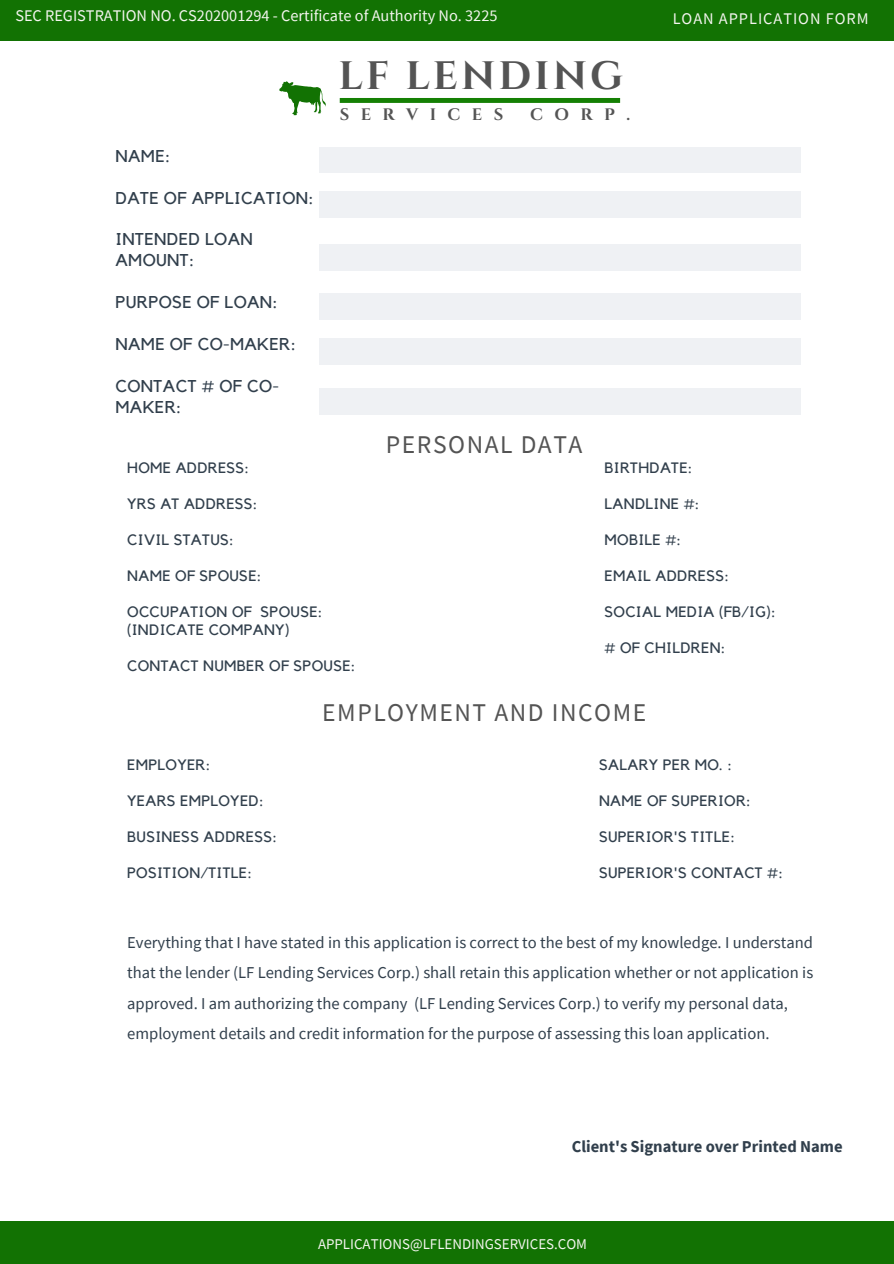
<style>
.page{position:relative;width:894px;height:1264px;background:#fff}
.page>*{position:absolute;margin:0;border:0;box-sizing:border-box;transform-origin:0 0}
.t1{font:700 39.6px "Cinzel";letter-spacing:.08em;color:#545454}
.t2{font:25.5px "Source Sans Pro";letter-spacing:.06em;color:#545454}
.t3{font:17.1px/21px "Kollektif";letter-spacing:.02em;color:#313f4c}
.t4{font:16.5px/30.5px "Source Sans Pro";color:#313f4c}
.t5{font:700 16.5px "Source Sans Pro";color:#313f4c}
.t6{font:700 16.5px "Cinzel";letter-spacing:.685em;color:#545454}
.t7{font:16.2px "Source Sans Pro";color:#f4f5ef}
.t8{font:16.2px "Source Sans Pro";letter-spacing:.06em;color:#f4f5ef}
.t9{font:15px "Kollektif";letter-spacing:.02em;color:#313f4c}
.t10{font:14.85px "Source Sans Pro";color:#f4f5ef}
</style>
<div class="page">
<div style="left:319px;top:147px;width:481px;height:26px;background:#eff1f4"></div>
<div style="left:319px;top:192px;width:481px;height:26px;background:#eff1f4"></div>
<div style="left:319px;top:244px;width:481px;height:26px;background:#eff1f4"></div>
<div style="left:319px;top:293px;width:481px;height:26px;background:#eff1f4"></div>
<div style="left:319px;top:338px;width:481px;height:26px;background:#eff1f4"></div>
<div style="left:0;top:0;width:893px;height:40px;background:#127203"></div>
<div style="left:0;top:1221px;width:893px;height:42px;background:#127203"></div>
<svg style="left:279px;top:81px;width:47px;height:34px"></svg>
<svg style="left:339px;top:98px;width:281px;height:5px"></svg>
<div style="left:319px;top:389px;width:481px;height:25px;background:#eff1f4"></div>
<p class="t7" style="left:15px;top:5px;width:483px">SEC REGISTRATION NO. CS202001294 - Certificate of Authority No. 3225</p>
<p class="t8" style="left:672px;top:8px;width:197px">LOAN APPLICATION FORM</p>
<p class="t1" style="left:338px;top:50px;width:286px">LF LENDING</p>
<p class="t3" style="left:115px;top:146px;width:56px">NAME:</p>
<p class="t3" style="left:115px;top:188px;width:200px">DATE OF APPLICATION:</p>
<p class="t3" style="left:115px;top:230px;width:139px">INTENDED LOAN</p>
<p class="t3" style="left:115px;top:251px;width:80px">AMOUNT:</p>
<p class="t3" style="left:115px;top:292px;width:164px">PURPOSE OF LOAN:</p>
<p class="t3" style="left:115px;top:334px;width:182px">NAME OF CO-MAKER:</p>
<p class="t3" style="left:115px;top:376px;width:165px">CONTACT # OF CO-<br>MAKER:</p>
<p class="t6" style="left:339px;top:104px;width:165px">SERVICES</p>
<p class="t6" style="left:530px;top:104px;width:101px">CORP.</p>
<p class="t2" style="left:386px;top:428px;width:198px">PERSONAL DATA</p>
<p class="t9" style="left:127px;top:460px;width:123px">HOME ADDRESS:</p>
<p class="t9" style="left:127px;top:496px;width:132px">YRS AT ADDRESS:</p>
<p class="t9" style="left:127px;top:532px;width:108px">CIVIL STATUS:</p>
<p class="t9" style="left:127px;top:568px;width:136px">NAME OF SPOUSE:</p>
<p class="t9" style="left:127px;top:604px;width:197px">OCCUPATION OF SPOUSE:</p>
<p class="t9" style="left:127px;top:622px;width:164px">(INDICATE COMPANY)</p>
<p class="t9" style="left:127px;top:658px;width:230px">CONTACT NUMBER OF SPOUSE:</p>
<p class="t9" style="left:604px;top:460px;width:89px">BIRTHDATE:</p>
<p class="t9" style="left:604px;top:496px;width:96px">LANDLINE #:</p>
<p class="t9" style="left:604px;top:532px;width:78px">MOBILE #:</p>
<p class="t9" style="left:604px;top:568px;width:126px">EMAIL ADDRESS:</p>
<p class="t9" style="left:604px;top:604px;width:173px">SOCIAL MEDIA (FB/IG):</p>
<p class="t9" style="left:604px;top:640px;width:122px"># OF CHILDREN:</p>
<p class="t9" style="left:127px;top:758px;width:85px">EMPLOYER:</p>
<p class="t9" style="left:127px;top:794px;width:138px">YEARS EMPLOYED:</p>
<p class="t9" style="left:127px;top:830px;width:151px">BUSINESS ADDRESS:</p>
<p class="t9" style="left:127px;top:866px;width:126px">POSITION/TITLE:</p>
<p class="t2" style="left:322px;top:695px;width:325px">EMPLOYMENT AND INCOME</p>
<p class="t9" style="left:599px;top:758px;width:134px">SALARY PER MO. :</p>
<p class="t9" style="left:599px;top:794px;width:153px">NAME OF SUPERIOR:</p>
<p class="t9" style="left:599px;top:830px;width:137px">SUPERIOR'S TITLE:</p>
<p class="t9" style="left:599px;top:866px;width:185px">SUPERIOR'S CONTACT #:</p>
<p class="t4" style="left:127px;top:926px;width:687px">Everything that I have stated in this application is correct to the best of my knowledge. I understand that the lender (LF Lending Services Corp.) shall retain this application whether or not application is approved. I am authorizing the company (LF Lending Services Corp.) to verify my personal data, employment details and credit information for the purpose of assessing this loan application.</p>
<p class="t5" style="left:571px;top:1135px;width:272px">Client's Signature over Printed Name</p>
<p class="t10" style="left:318px;top:1234px;width:270px">APPLICATIONS@LFLENDINGSERVICES.COM</p>
</div>
